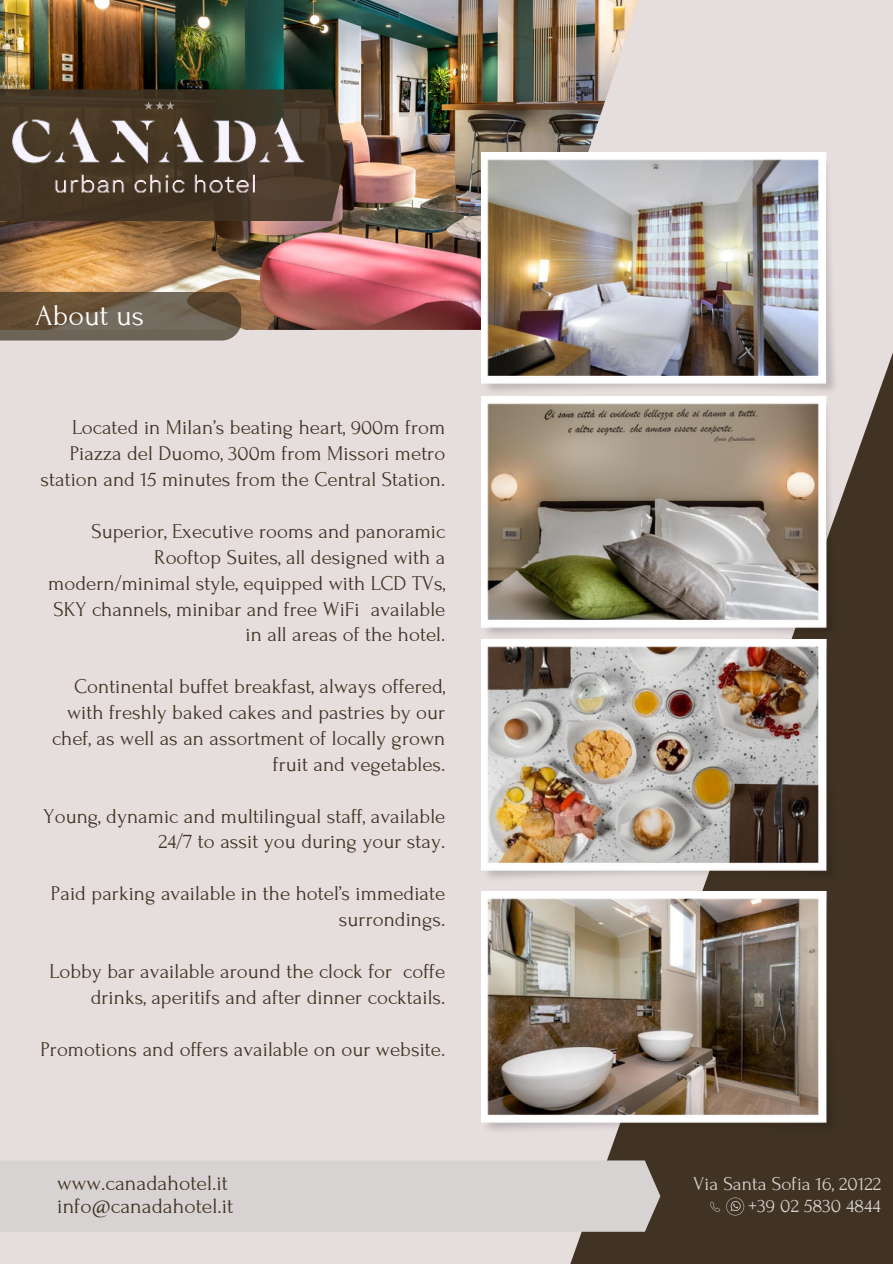
<style>
.page{position:relative;width:893px;height:1264px;background:#fff}
.page>*{position:absolute;margin:0;border:0;box-sizing:border-box;transform-origin:0 0}
.t1{font:30px "Forum";color:#fff}
.t2{font:21.75px "Forum";color:#403323}
.t3{font:21px/25.8px "Forum";color:#403323;text-align:right}
.t4{font:19.5px "Forum";color:#d8d3d3}
</style>
<div class="page">
<div style="left:0;top:0;width:892px;height:1263px;background:#e6dddd"></div>
<svg style="left:452px;top:355px;width:440px;height:908px;fill:#403323"></svg>
<img style="left:0;top:0;width:639px;height:330px">
<svg style="left:0;top:89px;width:346px;height:132px;background:#47392a"></svg>
<div style="left:0;top:1160px;width:660px;height:71px;background:#d8d3d3"></div>
<img style="left:481px;top:152px;width:358px;height:731px">
<img style="left:487px;top:646px;width:332px;height:217px">
<img style="left:9px;top:104px;width:301px;height:101px">
<svg style="left:0;top:292px;width:241px;height:48px;background:#6b5b49"></svg>
<img style="left:487px;top:159px;width:332px;height:217px">
<img style="left:481px;top:891px;width:358px;height:244px">
<svg style="left:726px;top:1197px;width:18px;height:18px"></svg>
<svg style="left:710px;top:1201px;width:10px;height:10px"></svg>
<svg style="left:144px;top:101px;width:31px;height:9px"></svg>
<p class="t1" style="left:35px;top:299px;width:110px">About us</p>
<p class="t3" style="left:40px;top:415px;width:406px">Located in Milan’s beating heart, 900m from<br>Piazza del Duomo, 300m from Missori metro station and 15 minutes from the Central Station.</p>
<p class="t3" style="left:48px;top:518px;width:398px">Superior, Executive rooms and panoramic Rooftop Suites, all designed with a modern/minimal style, equipped with LCD TVs, SKY channels, minibar and free WiFi available in all areas of the hotel.</p>
<p class="t3" style="left:52px;top:674px;width:395px">Continental buffet breakfast, always offered, with freshly baked cakes and pastries by our chef, as well as an assortment of locally grown fruit and vegetables.</p>
<h2 class="t3" style="left:44px;top:803px;width:403px">Young, dynamic and multilingual staff, available<br>24/7 to assit you during your stay.</h2>
<p class="t3" style="left:51px;top:881px;width:396px">Paid parking available in the hotel’s immediate surrondings.</p>
<p class="t3" style="left:50px;top:958px;width:397px">Lobby bar available around the clock for coffe drinks, aperitifs and after dinner cocktails.</p>
<p class="t3" style="left:40px;top:1036px;width:406px">Promotions and offers available on our website.</p>
<p class="t2" style="left:57px;top:1171px;width:172px">www.canadahotel.it</p>
<p class="t2" style="left:57px;top:1194px;width:178px">info@canadahotel.it</p>
<h1 class="t4" style="left:693px;top:1173px;width:189px">Via Santa Sofia 16, 20122</h1>
<h3 class="t4" style="left:748px;top:1195px;width:134px">+39 02 5830 4844</h3>
</div>
